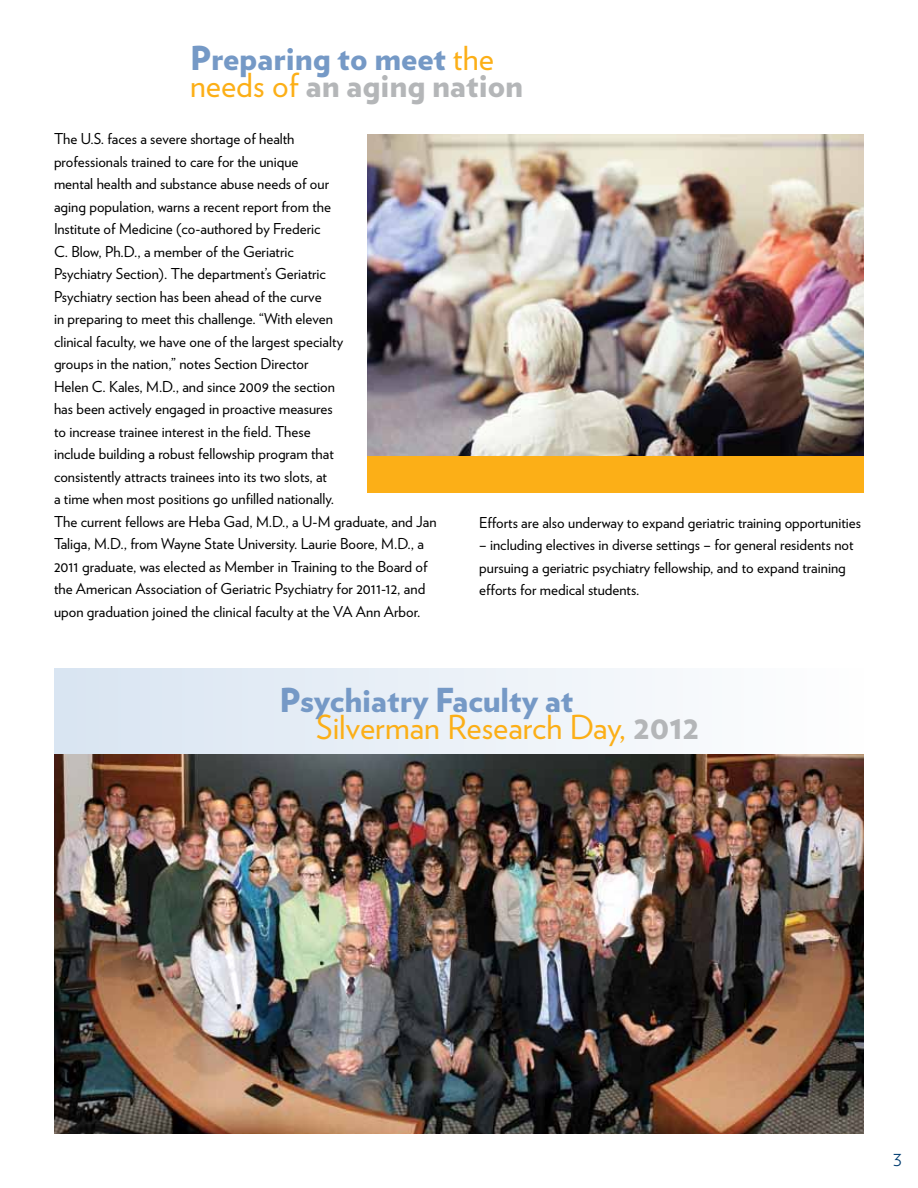
<style>
.page{position:relative;width:918px;height:1188px;background:#fff}
.page>*{position:absolute;margin:0;border:0;box-sizing:border-box;transform-origin:0 0}
.t1{font:33px/27px "Verlag";color:#fcaf17}
.t2{font:900 33px/27px "Verlag";color:#7599c6}
.t3{font:300 21px "Verlag";color:#003d71}
.t4{font:15px/22.5px "Verlag";color:#000}
.s1{font-weight:400;color:#fcaf17}
.s2{color:#b4b6b8}
.s3{font-weight:900;color:#7599c6}
.s4{font-weight:900;color:#b4b6b8}
</style>
<div class="page">
<div style="left:54px;top:669px;width:810px;height:104px;background:linear-gradient(to right,#d8e4f2,#fefefe)"></div>
<img style="left:54px;top:755px;width:810px;height:379px">
<img style="left:367px;top:135px;width:497px;height:321px">
<div style="left:367px;top:456px;width:497px;height:37px;background:#fcaf17"></div>
<h1 class="t2" style="left:190px;top:43px;width:335px">Preparing to meet <span class="s1">the needs of</span> <span class="s2">an aging nation</span></h1>
<p class="t4" style="left:54px;top:127px;width:384px">The U.S. faces a severe shortage of health<br>professionals trained to care for the unique<br>mental health and substance abuse needs of our<br>aging population, warns a recent report from the<br>Institute of Medicine (co-authored by Frederic<br>C. Blow, Ph.D., a member of the Geriatric<br>Psychiatry Section). The department’s Geriatric<br>Psychiatry section has been ahead of the curve<br>in preparing to meet this challenge. “With eleven<br>clinical faculty, we have one of the largest specialty<br>groups in the nation,” notes Section Director<br>Helen C. Kales, M.D., and since 2009 the section<br>has been actively engaged in proactive measures<br>to increase trainee interest in the field. These<br>include building a robust fellowship program that<br>consistently attracts trainees into its two slots, at<br>a time when most positions go unfilled nationally.<br>The current fellows are Heba Gad, M.D., a U-M graduate, and Jan Taliga, M.D., from Wayne State University. Laurie Boore, M.D., a 2011 graduate, was elected as Member in Training to the Board of the American Association of Geriatric Psychiatry for 2011-12, and upon graduation joined the clinical faculty at the VA Ann Arbor.</p>
<p class="t4" style="left:479px;top:511px;width:383px">Efforts are also underway to expand geriatric training opportunities</p>
<p class="t4" style="left:479px;top:533px;width:376px">– including electives in diverse settings – for general residents not pursuing a geriatric psychiatry fellowship, and to expand training efforts for medical students.</p>
<h1 class="t1" style="left:333px;top:685px;width:368px;text-indent:-53px"><span class="s3">Psychiatry Faculty at<br></span>ilverman Research Day, <span class="s4">2012</span></h1>
<h2 class="t3" style="left:893px;top:1143px;width:10px">3</h2>
</div>
